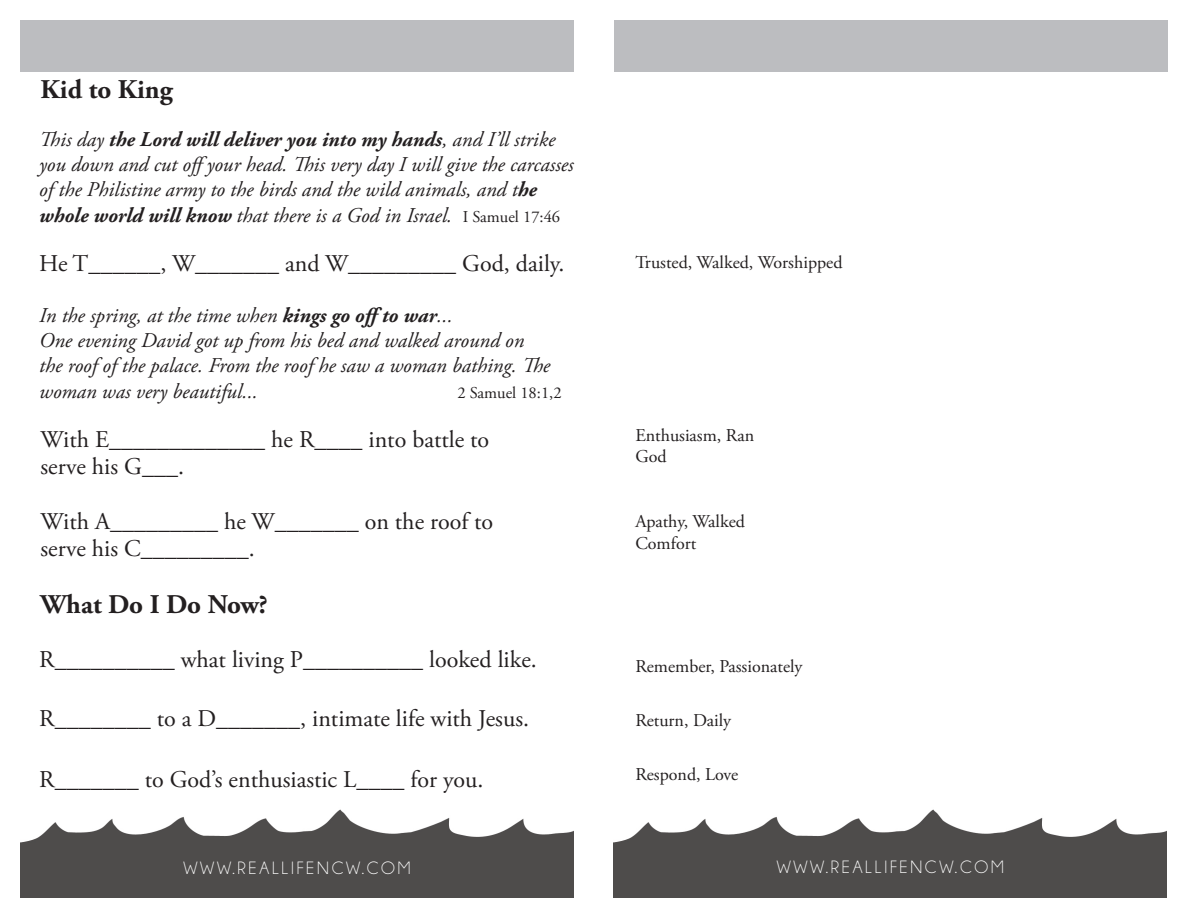
<style>
.page{position:relative;width:1188px;height:918px;background:#fff}
.page>*{position:absolute;margin:0;border:0;box-sizing:border-box;transform-origin:0 0}
.t1{font:700 27px "Adobe Garamond Pro";color:#231f20}
.t2{font:24px "Adobe Garamond Pro";color:#231f20}
.t3{font:italic 21px/25.2px "Adobe Garamond Pro";color:#231f20}
.t4{font:18px "Adobe Garamond Pro";color:#231f20}
.t5{font:18px "Champagne&Limousines";letter-spacing:.15em;color:#fff}
.t6{font:16.5px "Adobe Garamond Pro";color:#231f20}
.s1{font-weight:700}
.s2{font-style:normal;font-size:16.5px}
</style>
<div class="page">
<img style="left:614px;top:809px;width:553px;height:89px">
<img style="left:20px;top:809px;width:554px;height:89px">
<div style="left:614px;top:20px;width:554px;height:52px;background:#bcbdc0"></div>
<div style="left:20px;top:20px;width:554px;height:52px;background:#bcbdc0"></div>
<p class="t1" style="left:40px;top:74px;width:134px">Kid to King</p>
<p class="t3" style="left:39px;top:127px;width:536px">This day <span class="s1">the Lord will deliver you into my hands</span>, and I’ll strike you down and cut offyour head. This very day I will give the carcasses of the Philistine army to the birds and the wild animals, and t<span class="s1">he whole world will know</span> that there is a God in Israel. <span class="s2">I Samuel 17:46</span></p>
<p class="t2" style="left:39px;top:249px;width:527px">He T______, W_______ and W_________ God, daily.</p>
<p class="t3" style="left:39px;top:303px;width:415px">In the spring, at the time when <span class="s1">kings go offto war</span>...</p>
<p class="t3" style="left:39px;top:329px;width:512px">One evening David got up from his bed and walked around on the roof of the palace. From the roof he saw a woman bathing. The woman was very beautiful...</p>
<p class="t6" style="left:457px;top:383px;width:106px">2 Samuel 18:1,2</p>
<p class="t2" style="left:40px;top:425px;width:450px">With E_____________ he R____ into battle to</p>
<p class="t2" style="left:40px;top:452px;width:145px">serve his G___.</p>
<p class="t2" style="left:40px;top:507px;width:454px">With A_________ he W_______ on the roof to</p>
<p class="t2" style="left:40px;top:534px;width:216px">serve his C_________.</p>
<p class="t1" style="left:40px;top:589px;width:229px">What Do I Do Now?</p>
<p class="t2" style="left:39px;top:645px;width:499px">R__________ what living P__________ looked like.</p>
<p class="t2" style="left:39px;top:704px;width:491px">R________ to a D_______, intimate life with Jesus.</p>
<p class="t2" style="left:39px;top:765px;width:446px">R_______ to God’s enthusiastic L____ for you.</p>
<p class="t5" style="left:183px;top:858px;width:229px">WWW.REALLIFENCW.COM</p>
<p class="t4" style="left:635px;top:251px;width:209px">Trusted, Walked, Worshipped</p>
<p class="t4" style="left:635px;top:424px;width:120px">Enthusiasm, Ran</p>
<p class="t4" style="left:635px;top:446px;width:33px">God</p>
<p class="t4" style="left:635px;top:510px;width:111px">Apathy, Walked</p>
<p class="t4" style="left:635px;top:532px;width:63px">Comfort</p>
<p class="t4" style="left:635px;top:656px;width:169px">Remember, Passionately</p>
<p class="t4" style="left:635px;top:710px;width:97px">Return, Daily</p>
<p class="t4" style="left:635px;top:764px;width:105px">Respond, Love</p>
<p class="t5" style="left:777px;top:858px;width:229px">WWW.REALLIFENCW.COM</p>
</div>
